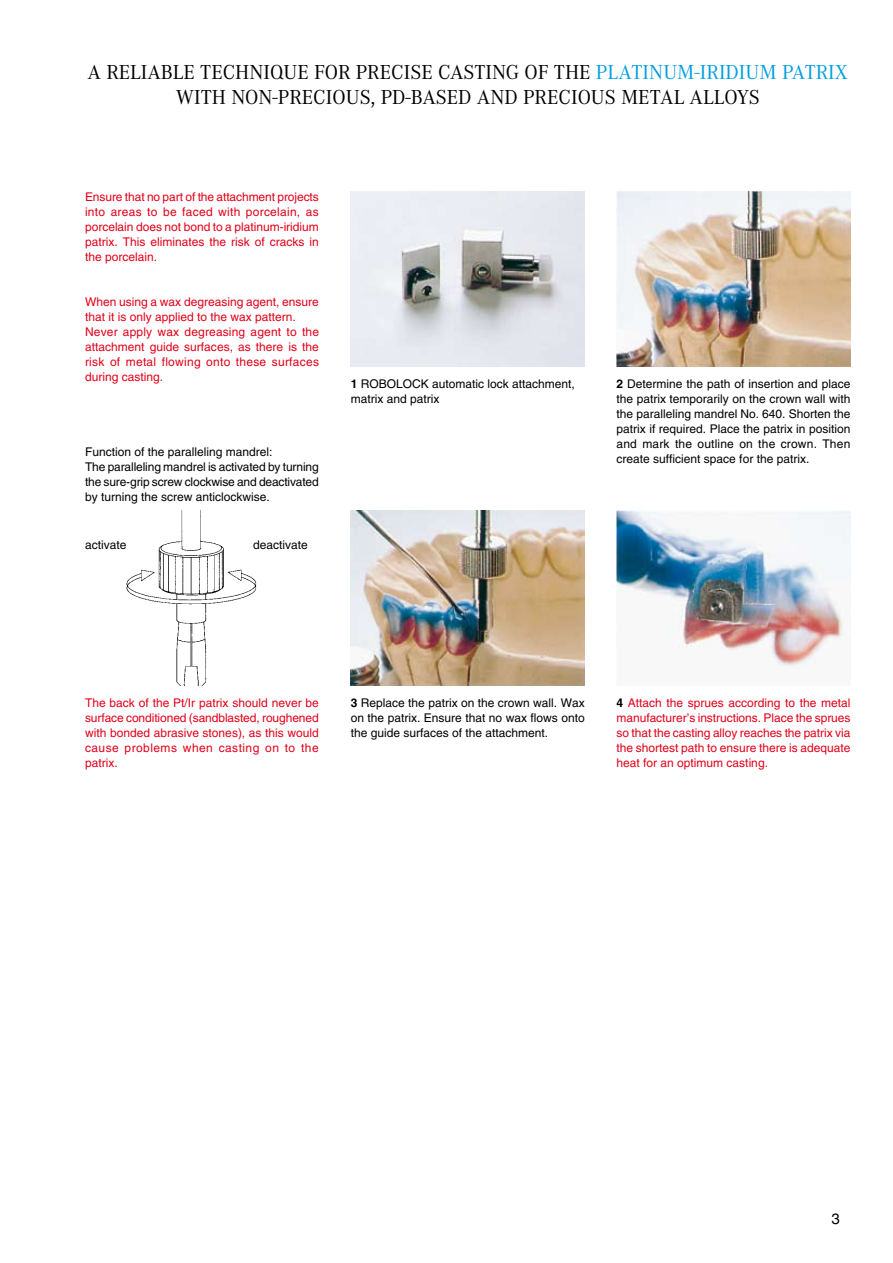
<style>
.page{position:relative;width:893px;height:1263px;background:#fff}
.page>*{position:absolute;margin:0;border:0;box-sizing:border-box;transform-origin:0 0}
.t1{font:21px/25.2px "Corporate A";color:#000;text-align:center}
.t2{font:15px "Helvetica";color:#000}
.t3{font:12px/15px "Helvetica";color:#e2001a;text-align:justify}
.t4{font:12px/15px "Helvetica";color:#000}
.s1{color:#009ee0}
.s2{font-weight:700}
.s3{font-weight:700;color:#000}
</style>
<div class="page">
<img style="left:351px;top:191px;width:234px;height:176px">
<img style="left:617px;top:191px;width:233px;height:176px">
<img style="left:351px;top:510px;width:234px;height:176px">
<img style="left:617px;top:510px;width:233px;height:157px">
<img style="left:126px;top:510px;width:131px;height:176px">
<div style="left:70px;top:535px;width:85px;height:23px;background:#fff"></div>
<div style="left:233px;top:540px;width:91px;height:23px;background:#fff"></div>
<h1 class="t1" style="left:88px;top:60px;width:762px">A RELIABLE TECHNIQUE FOR PRECISE CASTING OF THE <span class="s1">PLATINUM-IRIDIUM PATRIX<br></span>WITH NON-PRECIOUS, PD-BASED AND PRECIOUS METAL ALLOYS</h1>
<p class="t3" style="left:85px;top:189px;width:235px">Ensure that no part of the attachment projects into areas to be faced with porcelain, as porcelain does not bond to a platinum-iridium patrix. This eliminates the risk of cracks in the porcelain.</p>
<p class="t3" style="left:85px;top:294px;width:235px;text-align:left">When using a wax degreasing agent, ensure that it is only applied to the wax pattern.<br>Never apply wax degreasing agent to the attachment guide surfaces, as there is the risk of metal flowing onto these surfaces during casting.</p>
<p class="t4" style="left:85px;top:444px;width:235px">Function of the paralleling mandrel:<br>The paralleling mandrel is activated by turning the sure-grip screw clockwise and deactivated by turning the screw anticlockwise.</p>
<p class="t4" style="left:85px;top:538px;width:43px">activate</p>
<p class="t4" style="left:253px;top:538px;width:56px">deactivate</p>
<p class="t4" style="left:351px;top:376px;width:226px"><span class="s2">1</span> ROBOLOCK automatic lock attachment, matrix and patrix</p>
<p class="t4" style="left:617px;top:376px;width:235px;text-align:justify"><span class="s2">2</span> Determine the path of insertion and place the patrix temporarily on the crown wall with the paralleling mandrel No. 640. Shorten the patrix if required. Place the patrix in position and mark the outline on the crown. Then create sufficient space for the patrix.</p>
<p class="t3" style="left:85px;top:695px;width:235px">The back of the Pt/Ir patrix should never be surface conditioned (sandblasted, roughened with bonded abrasive stones), as this would cause problems when casting on to the patrix.</p>
<p class="t4" style="left:351px;top:695px;width:235px;text-align:justify"><span class="s2">3</span> Replace the patrix on the crown wall. Wax on the patrix. Ensure that no wax flows onto the guide surfaces of the attachment.</p>
<p class="t3" style="left:617px;top:695px;width:235px"><span class="s3">4</span> Attach the sprues according to the metal manufacturer’s instructions. Place the sprues so that the casting alloy reaches the patrix via the shortest path to ensure there is adequate heat for an optimum casting.</p>
<p class="t2" style="left:831px;top:1209px;width:10px">3</p>
</div>
